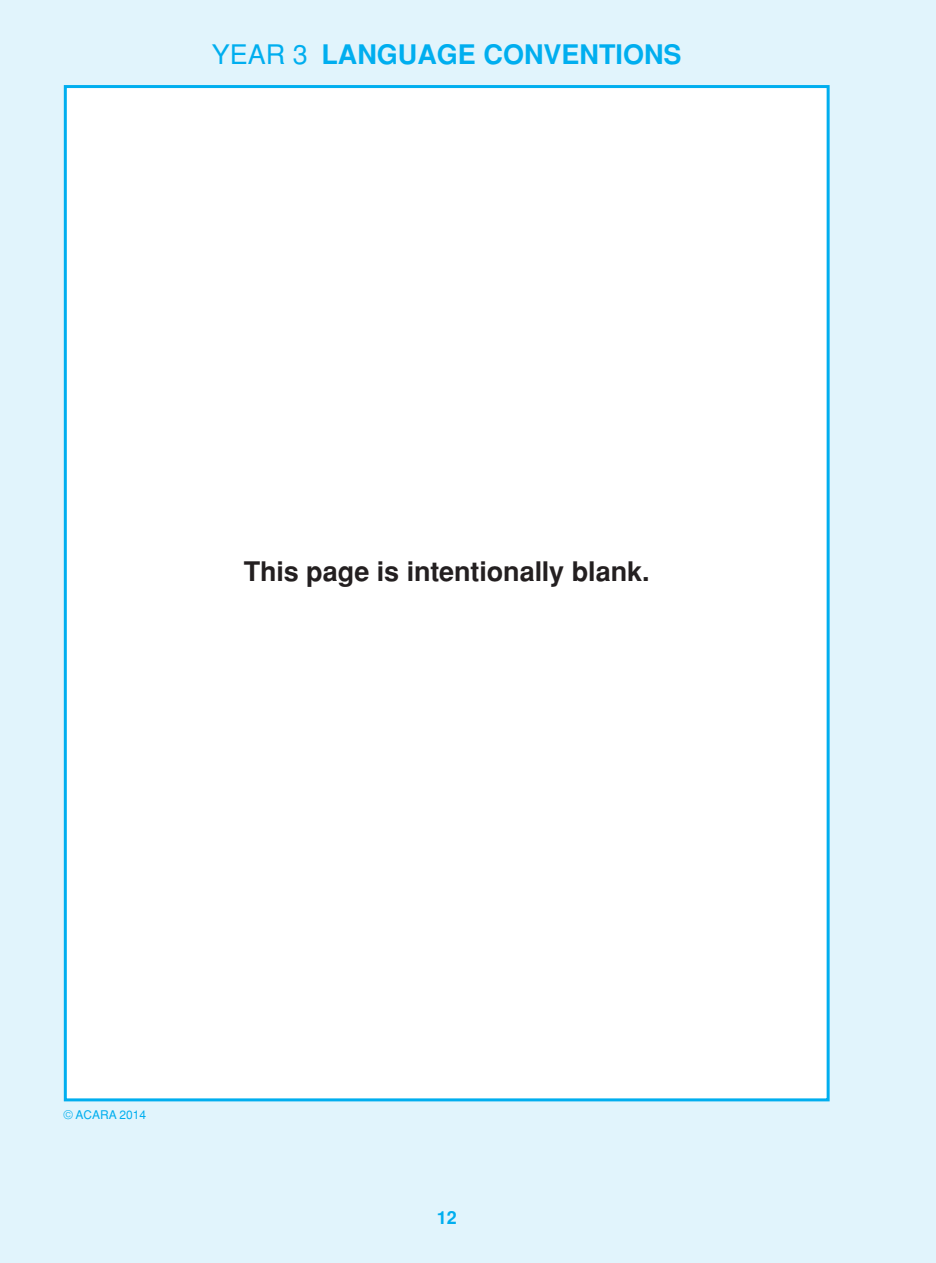
<style>
.page{position:relative;width:936px;height:1263px;background:#fff}
.page>*{position:absolute;margin:0;border:0;box-sizing:border-box;transform-origin:0 0}
.t1{font:700 27px "Helvetica";letter-spacing:-.005em;color:#231f20}
.t2{font:700 27px "Helvetica";color:#00aeef}
.t3{font:700 18px "Helvetica";color:#00aeef}
.t4{font:12px "Helvetica";color:#00aeef}
.s1{font-weight:400}
</style>
<div class="page">
<div style="left:0;top:0;width:935px;height:1263px;background:#e1f4fc"></div>
<hr style="left:935px;top:0;width:1px;height:1263px;background:#e1f4fc">
<div style="left:64px;top:85px;width:765px;height:1016px;background:#fff;border:3px solid #00aeef"></div>
<p class="t2" style="left:212px;top:39px;width:471px"><span class="s1">YEAR 3</span> LANGUAGE CONVENTIONS</p>
<p class="t1" style="left:244px;top:556px;width:407px">This page is intentionally blank.</p>
<p class="t4" style="left:64px;top:1108px;width:84px">© ACARA 2014</p>
<p class="t3" style="left:436px;top:1207px;width:22px">12</p>
</div>
